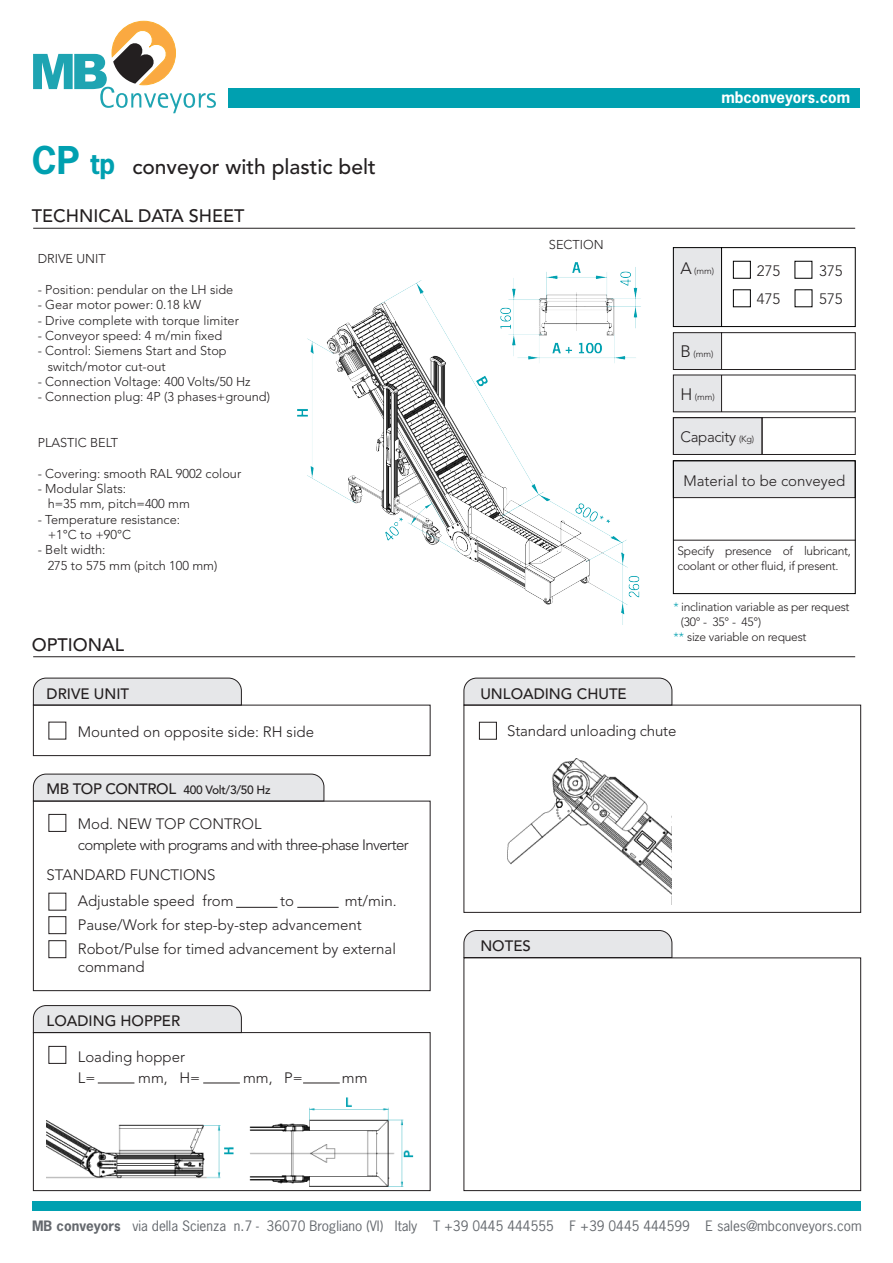
<style>
.page{position:relative;width:893px;height:1263px;background:#fff}
.page>*{position:absolute;margin:0;border:0;box-sizing:border-box;transform-origin:0 0}
.t1{font:500 21px "Avenir";color:#231f20}
.t2{font:500 18px "Avenir";color:#231f20}
.t3{font:300 15px/18px "Avenir";color:#231f20}
.t4{font:300 15px "Avenir";letter-spacing:-.04em;color:#231f20}
.t5{font:500 15px "Avenir";color:#231f20}
.t6{font:700 15px "News Gothic";color:#fff}
.t7{font:300 15px "Avenir";letter-spacing:-.025em;color:#231f20}
.t8{font:13.5px "News Gothic";color:#65696e}
.t9{font:300 12.75px "Avenir";color:#231f20}
.t10{font:300 12px/14.4px "Avenir";letter-spacing:-.025em;color:#231f20}
.t11{font:500 12px "Avenir";letter-spacing:-.025em;color:#231f20}
.t12{font:300 9px "Avenir";color:#231f20}
.s1{font-family:"News Gothic";font-weight:700;font-size:36px;color:#00a0b0}
.s2{font-family:"News Gothic";font-weight:700;font-size:27px;color:#00a0b0}
.s3{font-size:15px}
.s4{font-size:16.5px}
.s5{font-size:9px}
.s6{color:#00a0b0}
.s7{font-weight:700}
</style>
<div class="page">
<div style="left:229px;top:89px;width:631px;height:19px;background:#00a0b0"></div>
<div style="left:32px;top:1201px;width:828px;height:10px;background:#00a0b0"></div>
<svg style="left:33px;top:21px;width:183px;height:92px"></svg>
<img style="left:47px;top:1097px;width:367px;height:89px">
<img style="left:507px;top:759px;width:164px;height:135px">
<img style="left:297px;top:262px;width:344px;height:362px">
<hr style="left:33px;top:228px;width:822px;height:1px;background:#231f20">
<div style="left:673px;top:461px;width:182px;height:37px;background:#e6e7e9"></div>
<div style="left:673px;top:461px;width:182px;height:37px;border:1px solid #231f20"></div>
<hr style="left:673px;top:540px;width:183px;height:1px;background:#231f20">
<div style="left:673px;top:461px;width:182px;height:133px;border:1px solid #000"></div>
<svg style="left:673px;top:247px;width:183px;height:208px"></svg>
<svg style="left:33px;top:678px;width:209px;height:27px;background:#dbdcde"></svg>
<div style="left:33px;top:705px;width:397px;height:51px;border:1px solid #231f20"></div>
<svg style="left:464px;top:930px;width:208px;height:28px;background:#d7d8d9"></svg>
<div style="left:464px;top:958px;width:397px;height:233px;border:1px solid #231f20"></div>
<svg style="left:464px;top:678px;width:208px;height:27px;background:#dcdcde"></svg>
<div style="left:464px;top:705px;width:397px;height:207px;border:1px solid #231f20"></div>
<div style="left:479px;top:722px;width:18px;height:17px;border:1px solid #231f20"></div>
<svg style="left:33px;top:774px;width:291px;height:27px;background:#dcdcde"></svg>
<div style="left:33px;top:801px;width:397px;height:190px;border:1px solid #231f20"></div>
<hr style="left:33px;top:656px;width:822px;height:1px;background:#231f20">
<svg style="left:33px;top:1005px;width:209px;height:27px;background:#dddee0"></svg>
<div style="left:33px;top:1032px;width:397px;height:159px;border:1px solid #231f20"></div>
<hr style="left:98px;top:1083px;width:36px;height:1px;background:#231f20">
<hr style="left:203px;top:1083px;width:37px;height:1px;background:#231f20">
<hr style="left:303px;top:1083px;width:37px;height:1px;background:#231f20">
<svg style="left:48px;top:814px;width:18px;height:144px"></svg>
<hr style="left:236px;top:907px;width:41px;height:1px;background:#231f20">
<hr style="left:297px;top:907px;width:42px;height:1px;background:#231f20">
<p class="t1" style="left:32px;top:154px;width:346px"><span class="s1">CP</span> <span class="s2">tp</span> conveyor with plastic belt</p>
<p class="t2" style="left:32px;top:206px;width:214px">TECHNICAL DATA SHEET</p>
<p class="t9" style="left:38px;top:252px;width:70px">DRIVE UNIT</p>
<p class="t9" style="left:38px;top:282px;width:197px">- Position: pendular on the LH side</p>
<p class="t9" style="left:38px;top:297px;width:165px">- Gear motor power: 0.18 kW</p>
<p class="t9" style="left:38px;top:313px;width:203px">- Drive complete with torque limiter</p>
<p class="t9" style="left:38px;top:328px;width:186px">- Conveyor speed: 4 m/min fixed</p>
<p class="t9" style="left:38px;top:343px;width:191px">- Control: Siemens Start and Stop</p>
<p class="t9" style="left:48px;top:359px;width:120px">switch/motor cut-out</p>
<p class="t9" style="left:38px;top:374px;width:214px">- Connection Voltage: 400 Volts/50 Hz</p>
<p class="t9" style="left:38px;top:389px;width:234px">- Connection plug: 4P (3 phases+ground)</p>
<p class="t9" style="left:38px;top:435px;width:82px">PLASTIC BELT</p>
<p class="t9" style="left:38px;top:466px;width:205px">- Covering: smooth RAL 9002 colour</p>
<p class="t9" style="left:38px;top:481px;width:90px">- Modular Slats:</p>
<p class="t9" style="left:48px;top:496px;width:144px">h=35 mm, pitch=400 mm</p>
<p class="t9" style="left:38px;top:512px;width:144px">- Temperature resistance:</p>
<p class="t9" style="left:48px;top:527px;width:85px">+1°C to +90°C</p>
<p class="t9" style="left:38px;top:542px;width:69px">- Belt width:</p>
<p class="t9" style="left:48px;top:558px;width:171px">275 to 575 mm (pitch 100 mm)</p>
<p class="t2" style="left:32px;top:634px;width:94px">OPTIONAL</p>
<p class="t5" style="left:47px;top:685px;width:84px">DRIVE UNIT</p>
<p class="t3" style="left:78px;top:723px;width:238px">Mounted on opposite side: RH side</p>
<p class="t11" style="left:47px;top:783px;width:226px"><span class="s3">MB TOP CONTROL</span> 400 Volt/3/50 Hz</p>
<p class="t3" style="left:78px;top:815px;width:185px">Mod. NEW TOP CONTROL</p>
<p class="t4" style="left:78px;top:836px;width:332px">complete with programs and with three-phase Inverter</p>
<p class="t3" style="left:47px;top:866px;width:171px">STANDARD FUNCTIONS</p>
<p class="t3" style="left:78px;top:891px;width:157px">Adjustable speed from</p>
<p class="t3" style="left:280px;top:891px;width:15px">to</p>
<p class="t3" style="left:345px;top:891px;width:53px">mt/min.</p>
<p class="t3" style="left:78px;top:915px;width:285px">Pause/Work for step-by-step advancement</p>
<p class="t3" style="left:78px;top:939px;width:320px">Robot/Pulse for timed advancement by external command</p>
<p class="t5" style="left:47px;top:1012px;width:135px">LOADING HOPPER</p>
<p class="t3" style="left:78px;top:1047px;width:109px">Loading hopper</p>
<p class="t3" style="left:78px;top:1068px;width:19px">L=</p>
<p class="t3" style="left:138px;top:1068px;width:63px">mm, H=</p>
<p class="t3" style="left:243px;top:1068px;width:61px">mm, P=</p>
<p class="t3" style="left:342px;top:1068px;width:27px">mm</p>
<p class="t6" style="left:721px;top:88px;width:130px">mbconveyors.com</p>
<p class="t9" style="left:549px;top:237px;width:56px">SECTION</p>
<p class="t5" style="left:480px;top:685px;width:148px">UNLOADING CHUTE</p>
<p class="t12" style="left:681px;top:266px;width:35px"><span class="s4">A</span> (mm)</p>
<p class="t3" style="left:757px;top:262px;width:25px">275</p>
<p class="t3" style="left:819px;top:262px;width:25px">375</p>
<p class="t3" style="left:757px;top:290px;width:25px">475</p>
<p class="t3" style="left:819px;top:290px;width:25px">575</p>
<p class="t12" style="left:681px;top:349px;width:34px"><span class="s4">B</span> (mm)</p>
<p class="t12" style="left:681px;top:391px;width:36px"><span class="s4">H</span> (mm)</p>
<p class="t7" style="left:681px;top:427px;width:75px">Capacity <span class="s5">(Kg)</span></p>
<p class="t3" style="left:683px;top:472px;width:163px">Material to be conveyed</p>
<p class="t10" style="left:678px;top:544px;width:175px">Specify presence of lubricant, coolant or other fluid, if present.</p>
<p class="t10" style="left:673px;top:599px;width:178px"><span class="s6">*</span> inclination variable as per request</p>
<p class="t10" style="left:681px;top:614px;width:82px">(30° - 35° - 45°)</p>
<p class="t10" style="left:673px;top:629px;width:135px"><span class="s6">**</span> size variable on request</p>
<p class="t3" style="left:507px;top:722px;width:171px">Standard unloading chute</p>
<p class="t5" style="left:480px;top:937px;width:52px">NOTES</p>
<p class="t8" style="left:32px;top:1218px;width:831px"><span class="s7">MB conveyors</span> via della Scienza n.7 - 36070 Brogliano (VI) Italy T +39 0445 444555 F +39 0445 444599 E sales@mbconveyors.com</p>
</div>
